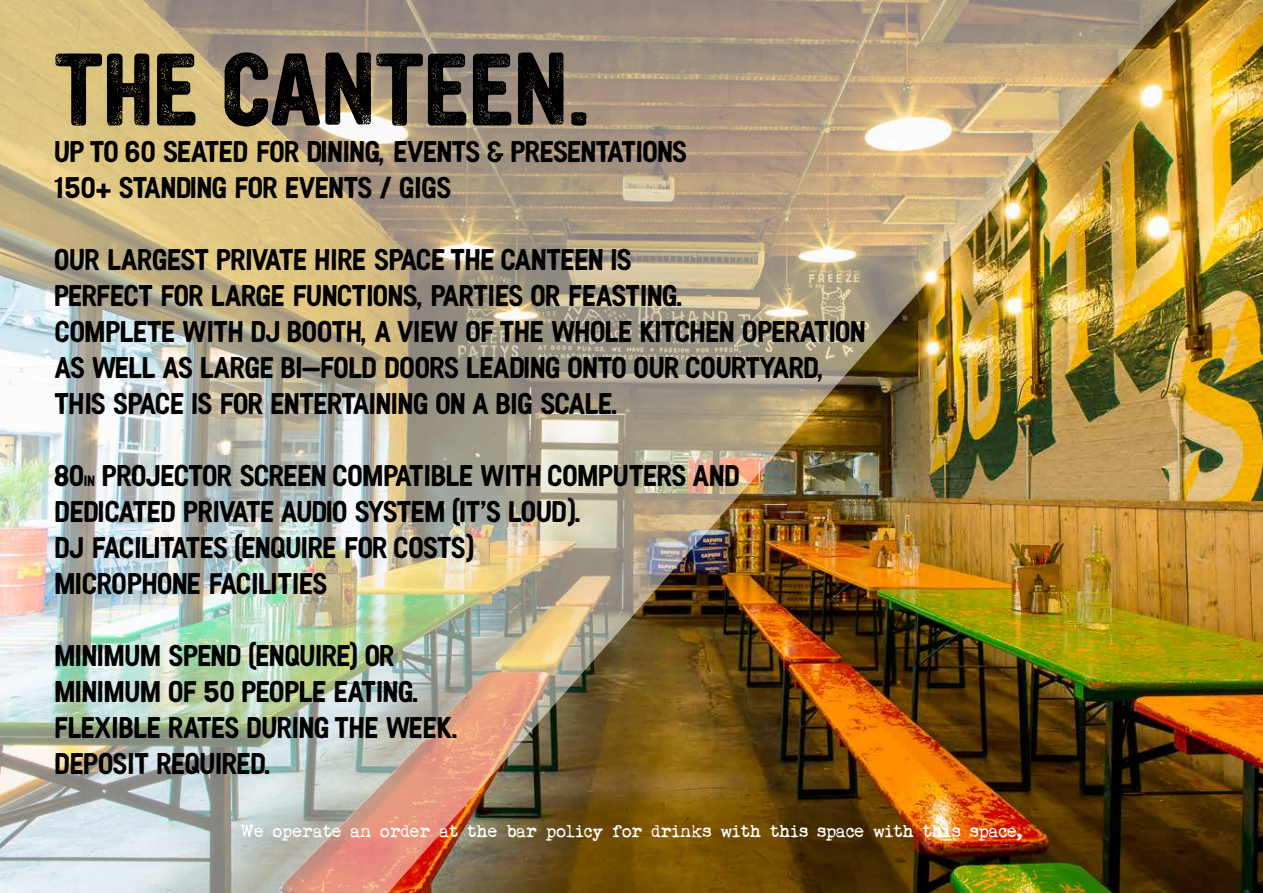
<style>
.page{position:relative;width:1263px;height:893px;background:#fff}
.page>*{position:absolute;margin:0;border:0;box-sizing:border-box;transform-origin:0 0}
.t1{font:90px "YWFT Ultramagnetic Rough Bold One";color:#000}
.t2{font:30px/36px "BOLONAT HAND";letter-spacing:-.03em;color:#000}
.t3{font:18px "My Underwood";color:#fff}
.s1{font-size:15px}
</style>
<div class="page">
<img style="left:1176px;top:0;width:87px;height:893px">
<img style="left:0;top:0;width:1176px;height:893px">
<h1 class="t1" style="left:54px;top:42px;width:538px">THE CANTEEN.</h1>
<p class="t2" style="left:54px;top:133px;width:635px">UP TO 60 SEATED FOR DINING, EVENTS &amp; PRESENTATIONS<br>150+ STANDING FOR EVENTS / GIGS</p>
<p class="t2" style="left:54px;top:241px;width:813px">OUR LARGEST PRIVATE HIRE SPACE THE CANTEEN IS<br>PERFECT FOR LARGE FUNCTIONS, PARTIES OR FEASTING.<br>COMPLETE WITH DJ BOOTH, A VIEW OF THE WHOLE KITCHEN OPERATION AS WELL AS LARGE BI-FOLD DOORS LEADING ONTO OUR COURTYARD, THIS SPACE IS FOR ENTERTAINING ON A BIG SCALE.</p>
<p class="t2" style="left:54px;top:457px;width:688px">80<span class="s1">IN</span> PROJECTOR SCREEN COMPATIBLE WITH COMPUTERS AND DEDICATED PRIVATE AUDIO SYSTEM (IT’S LOUD).<br>DJ FACILITATES (ENQUIRE FOR COSTS)<br>MICROPHONE FACILITIES</p>
<p class="t2" style="left:54px;top:637px;width:405px">MINIMUM SPEND (ENQUIRE) OR<br>MINIMUM OF 50 PEOPLE EATING.<br>FLEXIBLE RATES DURING THE WEEK.<br>DEPOSIT REQUIRED.</p>
<p class="t3" style="left:241px;top:820px;width:783px">We operate an order at the bar policy for drinks with this space with this space,</p>
</div>
